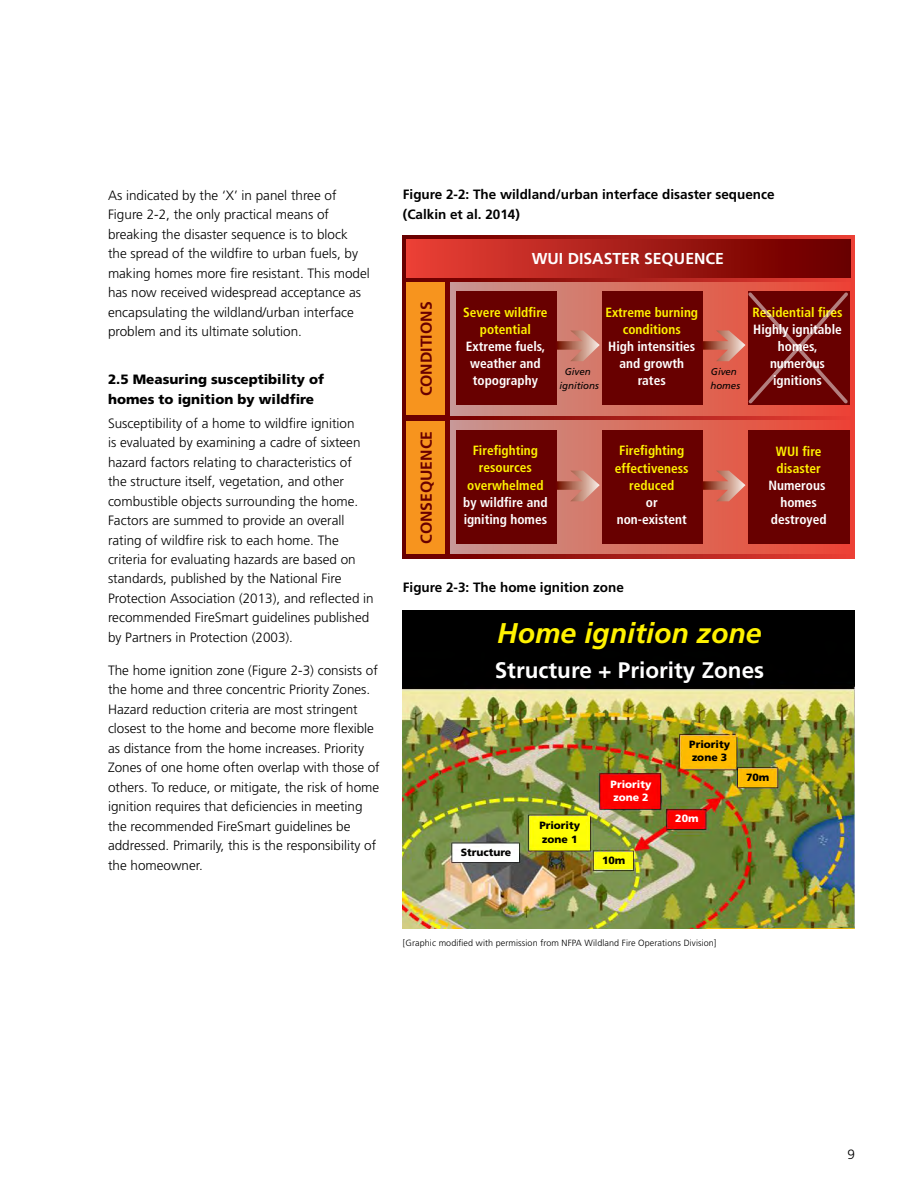
<style>
.page{position:relative;width:918px;height:1188px;background:#fff}
.page>*{position:absolute;margin:0;border:0;box-sizing:border-box;transform-origin:0 0}
.t1{font:italic 700 28.5px "Frutiger";color:#fff200}
.t2{font:700 22.5px "Frutiger";color:#fff}
.t3{font:700 15.75px "Frutiger";color:#680000}
.t4{font:700 15.75px "Frutiger";color:#fff}
.t5{font:300 13.5px/19.5px "Frutiger";color:#000}
.t6{font:700 13.5px/19.5px "Frutiger";color:#000}
.t7{font:900 13.5px/19.5px "Frutiger";color:#000}
.t8{font:700 condensed 13.35px/17px "Frutiger";color:#fff;text-align:center}
.t9{font:700 condensed 13.35px/17px "Frutiger";color:#fff200;text-align:center}
.t10{font:900 10.5px/13.5px "Frutiger";color:#000}
.t11{font:900 10.5px/13.5px "Frutiger";color:#fff}
.t12{font:italic 9.75px/13.4px "Frutiger";color:#000;text-align:center}
.t13{font:300 9px "Frutiger";letter-spacing:.01em;color:#000}
</style>
<div class="page">
<svg style="left:403px;top:236px;width:452px;height:322px;background:#aa261e"></svg>
<div style="left:407px;top:239px;width:444px;height:39px;background:linear-gradient(to right,#ea4137,#600)"></div>
<div style="left:407px;top:282px;width:38px;height:133px;background:#f7941e"></div>
<div style="left:451px;top:282px;width:399px;height:133px;background:linear-gradient(to right,#c7968e,#ec4531)"></div>
<div style="left:407px;top:421px;width:38px;height:133px;background:#f7941e"></div>
<div style="left:456px;top:292px;width:101px;height:113px;background:#680000"></div>
<div style="left:602px;top:292px;width:101px;height:113px;background:#680000"></div>
<div style="left:748px;top:292px;width:102px;height:113px;background:#680000"></div>
<svg style="left:451px;top:421px;width:399px;height:133px;background:#d66c5e"></svg>
<div style="left:456px;top:430px;width:101px;height:113px;background:#680000"></div>
<div style="left:602px;top:430px;width:101px;height:113px;background:#680000"></div>
<div style="left:748px;top:430px;width:102px;height:113px;background:#680000"></div>
<svg style="left:557px;top:331px;width:43px;height:30px"></svg>
<svg style="left:557px;top:471px;width:43px;height:30px"></svg>
<svg style="left:703px;top:471px;width:43px;height:30px"></svg>
<svg style="left:703px;top:292px;width:145px;height:111px"></svg>
<img style="left:403px;top:611px;width:452px;height:318px">
<p class="t5" style="left:108px;top:185px;width:263px">As indicated by the ‘X’ in panel three of Figure 2-2, the only practical means of breaking the disaster sequence is to block the spread of the wildfire to urban fuels, by making homes more fire resistant. This model has now received widespread acceptance as encapsulating the wildland/urban interface problem and its ultimate solution.</p>
<p class="t7" style="left:108px;top:369px;width:218px">2.5 Measuring susceptibility of homes to ignition by wildfire</p>
<p class="t5" style="left:108px;top:413px;width:267px">Susceptibility of a home to wildfire ignition<br>is evaluated by examining a cadre of sixteen hazard factors relating to characteristics of the structure itself, vegetation, and other combustible objects surrounding the home.<br>Factors are summed to provide an overall rating of wildfire risk to each home. The criteria for evaluating hazards are based on standards, published by the National Fire Protection Association (2013), and reflected in recommended FireSmart guidelines published by Partners in Protection (2003).</p>
<p class="t5" style="left:108px;top:661px;width:273px">The home ignition zone (Figure 2-3) consists of the home and three concentric Priority Zones.<br>Hazard reduction criteria are most stringent closest to the home and become more flexible as distance from the home increases. Priority Zones of one home often overlap with those of others. To reduce, or mitigate, the risk of home ignition requires that deficiencies in meeting the recommended FireSmart guidelines be addressed. Primarily, this is the responsibility of the homeowner.</p>
<p class="t6" style="left:403px;top:185px;width:373px">Figure 2-2: The wildland/urban interface disaster sequence (Calkin et al. 2014)</p>
<p class="t3" style="left:417px;top:396px;width:96px;rotate:-90deg">CONDITIONS</p>
<p class="t3" style="left:417px;top:544px;width:115px;rotate:-90deg">CONSEQUENCE</p>
<p class="t4" style="left:532px;top:249px;width:194px">WUI DISASTER SEQUENCE</p>
<p class="t9" style="left:463px;top:304px;width:86px">Severe wildfire potential</p>
<p class="t8" style="left:466px;top:338px;width:81px">Extreme fuels, weather and topography</p>
<p class="t9" style="left:605px;top:304px;width:94px">Extreme burning conditions</p>
<p class="t8" style="left:608px;top:338px;width:89px">High intensities and growth rates</p>
<p class="t12" style="left:560px;top:365px;width:41px">Given ignitions</p>
<p class="t12" style="left:710px;top:365px;width:31px;text-align:left">Given homes</p>
<p class="t9" style="left:752px;top:304px;width:92px">Residential fires</p>
<p class="t8" style="left:753px;top:321px;width:90px">Highly ignitable homes, numerous ignitions</p>
<p class="t9" style="left:467px;top:442px;width:78px">Firefighting resources overwhelmed</p>
<p class="t8" style="left:463px;top:493px;width:86px;text-align:left">by wildfire and igniting homes</p>
<p class="t9" style="left:615px;top:442px;width:75px">Firefighting effectiveness reduced</p>
<p class="t8" style="left:617px;top:493px;width:72px">or non-existent</p>
<p class="t9" style="left:776px;top:442px;width:47px;text-align:left">WUI fire disaster</p>
<p class="t8" style="left:769px;top:476px;width:60px">Numerous homes destroyed</p>
<p class="t6" style="left:403px;top:578px;width:223px">Figure 2-3: The home ignition zone</p>
<h1 class="t1" style="left:497px;top:616px;width:266px">Home ignition zone</h1>
<h2 class="t2" style="left:495px;top:657px;width:271px">Structure + Priority Zones</h2>
<p class="t10" style="left:461px;top:846px;width:52px">Structure</p>
<p class="t10" style="left:539px;top:819px;width:42px">Priority zone 1</p>
<p class="t11" style="left:611px;top:777px;width:42px">Priority zone 2</p>
<p class="t10" style="left:602px;top:853px;width:25px">10m</p>
<p class="t10" style="left:689px;top:737px;width:42px">Priority zone 3</p>
<p class="t11" style="left:675px;top:812px;width:25px">20m</p>
<p class="t10" style="left:746px;top:770px;width:25px">70m</p>
<p class="t13" style="left:403px;top:938px;width:315px">[Graphic modified with permission from NFPA Wildland Fire Operations Division]</p>
<p class="t5" style="left:847px;top:1144px;width:9px">9</p>
</div>
